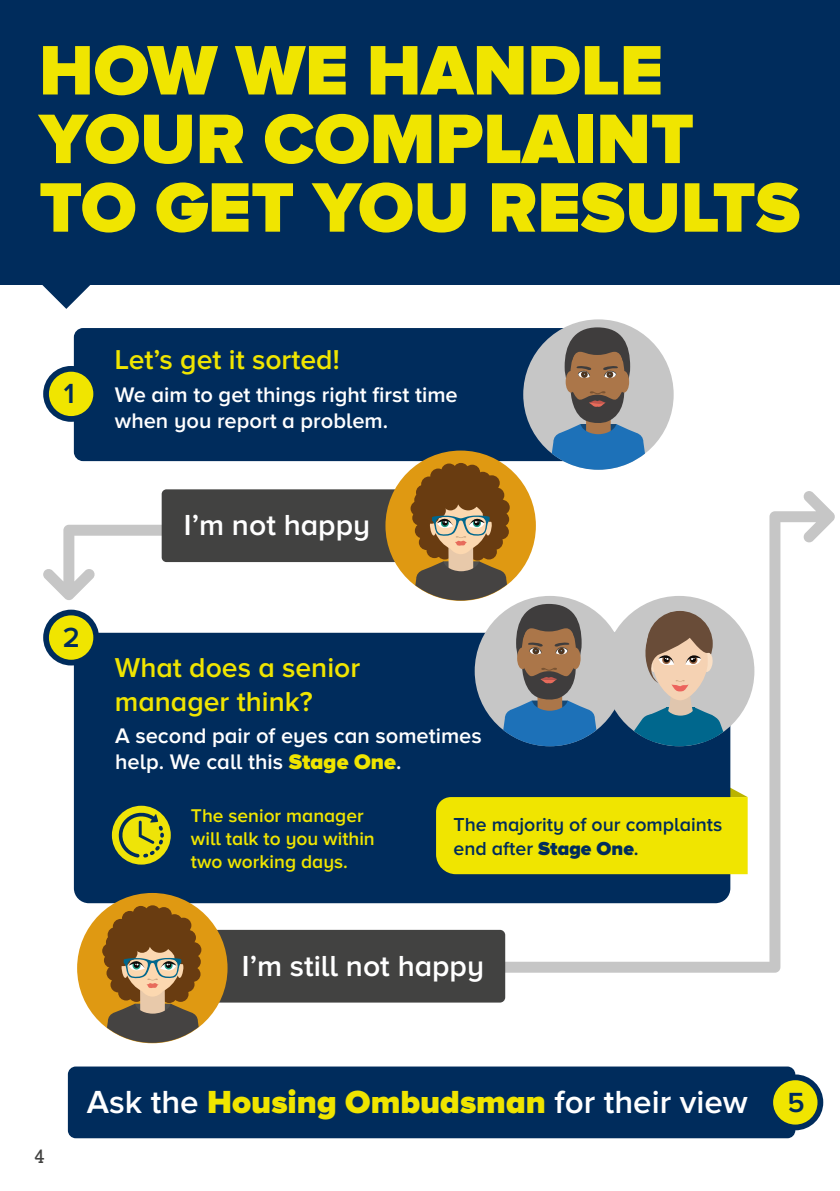
<style>
.page{position:relative;width:840px;height:1191px;background:#fff}
.page>*{position:absolute;margin:0;border:0;box-sizing:border-box;transform-origin:0 0}
.t1{font:900 72.6px/68.6px "Proxima Nova A";color:#f0e500}
.t2{font:600 33.2px "Proxima Nova A";color:#fff}
.t3{font:600 30px "Proxima Nova A";color:#fff}
.t4{font:600 28.6px "Proxima Nova A";color:#002c5c}
.t5{font:600 28.2px/34px "Proxima Nova A";color:#f0e500}
.t6{font:600 21.8px/26.2px "Proxima Nova A";color:#fff}
.t7{font:20px "Rockwell";color:#424241}
.t8{font:600 19.6px/23.4px "Proxima Nova A";color:#002c5c}
.t9{font:600 19.2px/23px "Proxima Nova A";color:#f0e500}
.s1{font-weight:900;color:#f0e500}
.s2{font-weight:900}
</style>
<div class="page">
<svg style="left:43px;top:525px;width:259px;height:75px"></svg>
<svg style="left:425px;top:491px;width:409px;height:481px"></svg>
<div style="left:74px;top:633px;width:656px;height:270px;background:#002c5c;border-radius:15px"></div>
<div style="left:68px;top:1066px;width:726px;height:72px;background:#002c5c;border-radius:8px"></div>
<div style="left:0;top:0;width:839px;height:285px;background:#002c5c"></div>
<div style="left:74px;top:328px;width:531px;height:133px;background:#002c5c;border-radius:9px"></div>
<div style="left:112px;top:805px;width:59px;height:59px;background:#eee408;border-radius:50%"></div>
<svg style="left:118px;top:812px;width:46px;height:45px"></svg>
<div style="left:188px;top:930px;width:317px;height:72px;background:#424241;border-radius:5px"></div>
<div style="left:162px;top:489px;width:261px;height:73px;background:#424241;border-radius:5px"></div>
<svg style="left:42px;top:285px;width:48px;height:24px"></svg>
<div style="left:43px;top:366px;width:56px;height:56px;border:11px solid #002c5c;border-radius:50%"></div>
<div style="left:49px;top:372px;width:44px;height:44px;background:#f0e500;border-radius:50%"></div>
<div style="left:43px;top:609px;width:56px;height:56px;border:11px solid #002c5c;border-radius:50%"></div>
<div style="left:49px;top:615px;width:44px;height:45px;background:#f0e500;border-radius:50%"></div>
<div style="left:767px;top:1074px;width:55px;height:56px;border:11px solid #002c5c;border-radius:50%"></div>
<div style="left:772px;top:1080px;width:45px;height:44px;background:#f0e500;border-radius:50%"></div>
<div style="left:523px;top:319px;width:150px;height:151px;background:#c6c6c6;border-radius:50%"></div>
<div style="left:564px;top:327px;width:65px;height:79px;background:#3f3d3d;border-radius:50%"></div>
<div style="left:570px;top:335px;width:54px;height:77px;background:#ab7649;border-radius:50%"></div>
<svg style="left:569px;top:333px;width:55px;height:45px"></svg>
<div style="left:565px;top:371px;width:11px;height:21px;background:#ab7649;border-radius:50%"></div>
<div style="left:618px;top:371px;width:10px;height:21px;background:#ab7649;border-radius:50%"></div>
<svg style="left:551px;top:385px;width:93px;height:85px"></svg>
<div style="left:474px;top:596px;width:150px;height:150px;background:#c6c6c6;border-radius:50%"></div>
<div style="left:516px;top:604px;width:65px;height:79px;background:#3f3d3d;border-radius:50%"></div>
<svg style="left:503px;top:610px;width:93px;height:136px"></svg>
<div style="left:603px;top:596px;width:151px;height:150px;background:#c6c6c6;border-radius:50%"></div>
<svg style="left:632px;top:609px;width:91px;height:137px"></svg>
<div style="left:385px;top:450px;width:150px;height:151px;background:#df9912;border-radius:50%"></div>
<div style="left:412px;top:510px;width:16px;height:15px;background:#693c11;border-radius:50%"></div>
<svg style="left:414px;top:523px;width:16px;height:15px"></svg>
<div style="left:418px;top:534px;width:16px;height:16px;background:#693c11;border-radius:50%"></div>
<div style="left:426px;top:542px;width:16px;height:16px;background:#693c11;border-radius:50%"></div>
<div style="left:436px;top:544px;width:16px;height:15px;background:#693c11;border-radius:50%"></div>
<div style="left:469px;top:545px;width:16px;height:15px;background:#693c11;border-radius:50%"></div>
<div style="left:493px;top:500px;width:16px;height:15px;background:#693c11;border-radius:50%"></div>
<div style="left:488px;top:487px;width:16px;height:16px;background:#693c11;border-radius:50%"></div>
<div style="left:483px;top:475px;width:16px;height:16px;background:#693c11;border-radius:50%"></div>
<div style="left:416px;top:485px;width:15px;height:15px;background:#693c11;border-radius:50%"></div>
<div style="left:414px;top:492px;width:16px;height:15px;background:#693c11;border-radius:50%"></div>
<div style="left:410px;top:501px;width:16px;height:15px;background:#693c11;border-radius:50%"></div>
<div style="left:493px;top:511px;width:16px;height:16px;background:#693c11;border-radius:50%"></div>
<div style="left:492px;top:524px;width:16px;height:15px;background:#693c11;border-radius:50%"></div>
<div style="left:486px;top:534px;width:16px;height:16px;background:#693c11;border-radius:50%"></div>
<div style="left:480px;top:544px;width:16px;height:15px;background:#693c11;border-radius:50%"></div>
<div style="left:421px;top:476px;width:16px;height:16px;background:#693c11;border-radius:50%"></div>
<div style="left:441px;top:463px;width:16px;height:16px;background:#693c11;border-radius:50%"></div>
<div style="left:453px;top:463px;width:15px;height:15px;background:#693c11;border-radius:50%"></div>
<div style="left:464px;top:465px;width:16px;height:15px;background:#693c11;border-radius:50%"></div>
<div style="left:463px;top:540px;width:16px;height:15px;background:#7d532a;border-radius:50%"></div>
<div style="left:419px;top:521px;width:15px;height:15px;background:#693c11;border-radius:50%"></div>
<div style="left:448px;top:539px;width:25px;height:36px;background:#e8c9aa"></div>
<div style="left:423px;top:508px;width:16px;height:16px;background:#693c11;border-radius:50%"></div>
<svg style="left:415px;top:561px;width:91px;height:39px"></svg>
<svg style="left:426px;top:469px;width:70px;height:85px"></svg>
<div style="left:77px;top:893px;width:150px;height:150px;background:#df9912;border-radius:50%"></div>
<div style="left:104px;top:952px;width:16px;height:16px;background:#693c11;border-radius:50%"></div>
<div style="left:106px;top:965px;width:16px;height:15px;background:#693c11;border-radius:50%"></div>
<div style="left:110px;top:977px;width:16px;height:15px;background:#693c11;border-radius:50%"></div>
<div style="left:118px;top:985px;width:16px;height:15px;background:#693c11;border-radius:50%"></div>
<div style="left:128px;top:986px;width:16px;height:16px;background:#693c11;border-radius:50%"></div>
<div style="left:161px;top:987px;width:16px;height:16px;background:#693c11;border-radius:50%"></div>
<div style="left:185px;top:942px;width:16px;height:15px;background:#693c11;border-radius:50%"></div>
<div style="left:180px;top:930px;width:16px;height:15px;background:#693c11;border-radius:50%"></div>
<div style="left:175px;top:917px;width:16px;height:16px;background:#693c11;border-radius:50%"></div>
<div style="left:108px;top:927px;width:15px;height:15px;background:#693c11;border-radius:50%"></div>
<div style="left:106px;top:934px;width:16px;height:16px;background:#693c11;border-radius:50%"></div>
<div style="left:102px;top:943px;width:16px;height:15px;background:#693c11;border-radius:50%"></div>
<div style="left:185px;top:954px;width:16px;height:15px;background:#693c11;border-radius:50%"></div>
<div style="left:184px;top:966px;width:16px;height:16px;background:#693c11;border-radius:50%"></div>
<div style="left:178px;top:976px;width:16px;height:16px;background:#693c11;border-radius:50%"></div>
<div style="left:172px;top:986px;width:16px;height:16px;background:#693c11;border-radius:50%"></div>
<div style="left:113px;top:919px;width:16px;height:15px;background:#693c11;border-radius:50%"></div>
<div style="left:133px;top:906px;width:16px;height:15px;background:#693c11;border-radius:50%"></div>
<div style="left:145px;top:905px;width:15px;height:15px;background:#693c11;border-radius:50%"></div>
<div style="left:156px;top:907px;width:16px;height:15px;background:#693c11;border-radius:50%"></div>
<div style="left:140px;top:982px;width:25px;height:35px;background:#e8c9aa"></div>
<div style="left:115px;top:950px;width:16px;height:16px;background:#693c11;border-radius:50%"></div>
<svg style="left:107px;top:1003px;width:91px;height:39px"></svg>
<svg style="left:118px;top:912px;width:70px;height:84px"></svg>
<svg style="left:436px;top:787px;width:311px;height:87px;background:#d4cf0b"></svg>
<h1 class="t1" style="left:39px;top:34px;width:762px">HOW WE HANDLE<br>YOUR COMPLAINT<br>TO GET YOU RESULTS</h1>
<h3 class="t4" style="left:64px;top:377px;width:12px">1</h3>
<h3 class="t4" style="left:63px;top:621px;width:19px">2</h3>
<p class="t5" style="left:115px;top:342px;width:226px">Let’s get it sorted!</p>
<p class="t6" style="left:115px;top:381px;width:344px">We aim to get things right first time when you report a problem.</p>
<h3 class="t3" style="left:184px;top:508px;width:187px">I’m not happy</h3>
<p class="t5" style="left:115px;top:650px;width:247px">What does a senior manager think?</p>
<p class="t6" style="left:115px;top:722px;width:368px">A second pair of eyes can sometimes help. We call this <span class="s1">Stage One</span>.</p>
<p class="t9" style="left:191px;top:803px;width:185px">The senior manager will talk to you within two working days.</p>
<p class="t8" style="left:453px;top:812px;width:270px">The majority of our complaints end after <span class="s2">Stage One</span>.</p>
<h3 class="t3" style="left:242px;top:948px;width:243px">I’m still not happy</h3>
<p class="t7" style="left:34px;top:1144px;width:12px">4</p>
<h2 class="t2" style="left:87px;top:1083px;width:662px">Ask the <span class="s1">Housing Ombudsman</span> for their view</h2>
<h3 class="t4" style="left:787px;top:1085px;width:19px">5</h3>
</div>
